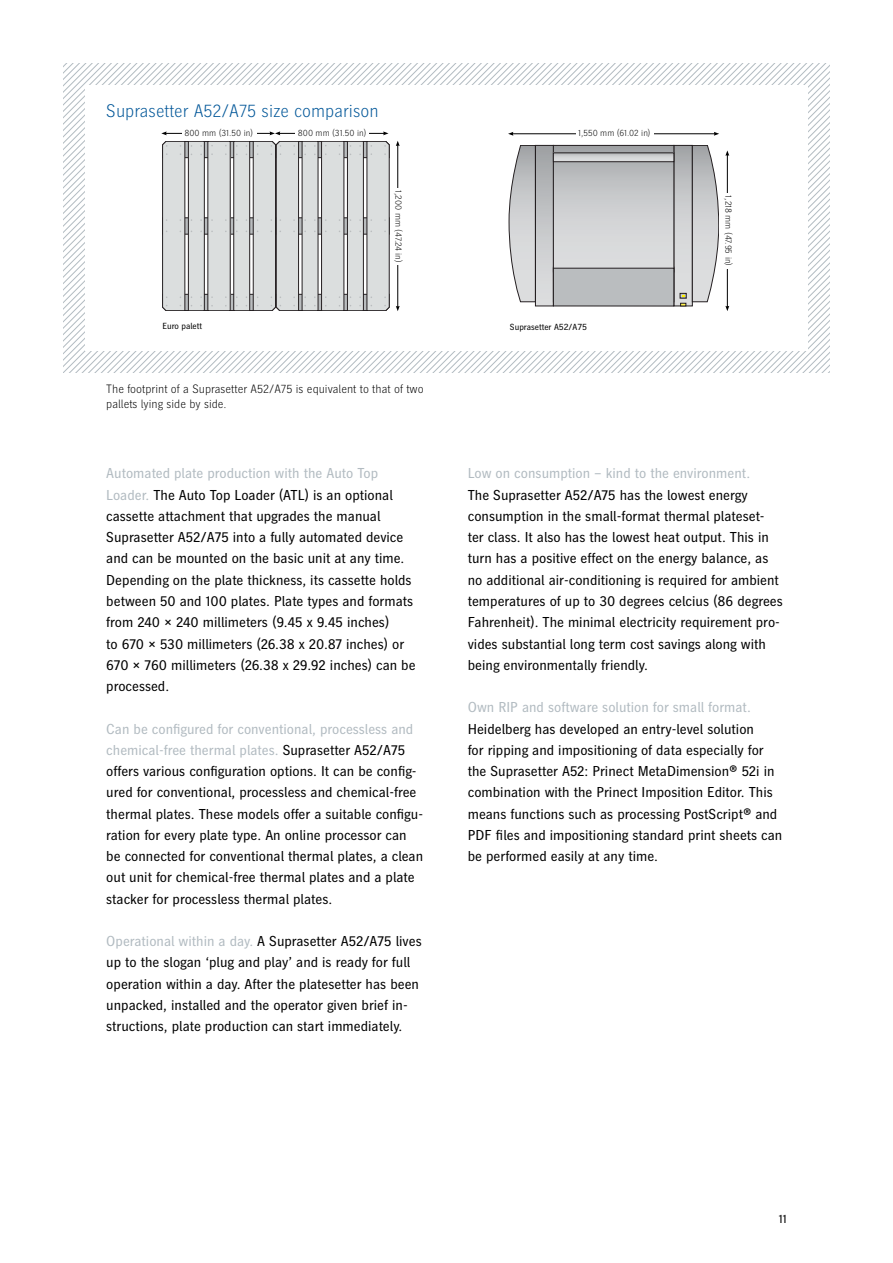
<style>
.page{position:relative;width:893px;height:1263px;background:#fff}
.page>*{position:absolute;margin:0;border:0;box-sizing:border-box;transform-origin:0 0}
.t1{font:300 18px "Heidelberg Gothic Ml";color:#005698}
.t2{font:14.25px/21.3px "Heidelberg Gothic Ml";color:#000}
.t3{font:14.25px "Heidelberg Gothic Ml";color:#b2bbc1}
.t4{font:300 12px/14.9px "Heidelberg Gothic Ml";color:#000}
.t5{font:12px "Heidelberg Gothic Ml";color:#000}
.t6{font:300 9px "Heidelberg Gothic Ml";color:#000}
.t7{font:8.7px "Heidelberg Gothic Ml";color:#000}
.s1{color:#b2bbc1}
</style>
<div class="page">
<svg style="left:64px;top:64px;width:765px;height:308px"></svg>
<div style="left:85px;top:85px;width:723px;height:266px;background:#fff"></div>
<svg style="left:509px;top:145px;width:210px;height:161px;background:#c1c2c4"></svg>
<svg style="left:162px;top:141px;width:227px;height:170px;background:#cacccd"></svg>
<hr style="left:279px;top:133px;width:105px;height:1px;background:#000">
<svg style="left:383px;top:131px;width:6px;height:4px"></svg>
<div style="left:295px;top:121px;width:74px;height:18px;background:#fff"></div>
<hr style="left:397px;top:145px;width:1px;height:162px;background:#000">
<svg style="left:396px;top:306px;width:4px;height:5px"></svg>
<svg style="left:396px;top:141px;width:4px;height:5px"></svg>
<div style="left:390px;top:188px;width:22px;height:77px;background:#fff"></div>
<hr style="left:165px;top:133px;width:106px;height:1px;background:#000">
<svg style="left:161px;top:131px;width:6px;height:4px"></svg>
<svg style="left:270px;top:131px;width:10px;height:4px"></svg>
<div style="left:182px;top:121px;width:74px;height:18px;background:#fff"></div>
<hr style="left:512px;top:133px;width:203px;height:1px;background:#000">
<svg style="left:508px;top:132px;width:5px;height:4px"></svg>
<svg style="left:714px;top:132px;width:5px;height:4px"></svg>
<div style="left:576px;top:125px;width:77px;height:14px;background:#fff"></div>
<hr style="left:727px;top:155px;width:1px;height:152px;background:#000">
<svg style="left:725px;top:306px;width:4px;height:5px"></svg>
<svg style="left:725px;top:150px;width:4px;height:6px"></svg>
<div style="left:721px;top:193px;width:22px;height:76px;background:#fff"></div>
<p class="t1" style="left:106px;top:101px;width:274px">Suprasetter A52/A75 size comparison</p>
<p class="t6" style="left:184px;top:128px;width:70px">800 mm (31.50 in)</p>
<p class="t6" style="left:298px;top:128px;width:70px">800 mm (31.50 in)</p>
<p class="t6" style="left:404px;top:190px;width:74px;rotate:90deg">1,200 mm (47.24 in)</p>
<p class="t6" style="left:578px;top:128px;width:74px">1,550 mm (61.02 in)</p>
<p class="t7" style="left:163px;top:321px;width:41px">Euro palett</p>
<p class="t7" style="left:510px;top:322px;width:79px">Suprasetter A52/A75</p>
<p class="t4" style="left:106px;top:382px;width:319px">The footprint of a Suprasetter A52/A75 is equivalent to that of two pallets lying side by side.</p>
<p class="t6" style="left:734px;top:195px;width:72px;rotate:90deg">1,218 mm (47.95 in)</p>
<p class="t2" style="left:106px;top:463px;width:311px"><span class="s1">Automated plate production with the Auto Top Loader.</span> The Auto Top Loader (ATL) is an optional cassette attachment that upgrades the manual Suprasetter A52/A75 into a fully automated device and can be mounted on the basic unit at any time.<br>Depending on the plate thickness, its cassette holds between 50 and 100 plates. Plate types and formats from 240 × 240 millimeters (9.45 x 9.45 inches)<br>to 670 × 530 millimeters (26.38 x 20.87 inches) or 670 × 760 millimeters (26.38 x 29.92 inches) can be processed.</p>
<p class="t2" style="left:106px;top:718px;width:318px"><span class="s1">Can be configured for conventional, processless and chemical-free thermal plates.</span> Suprasetter A52/A75 offers various configuration options. It can be config&shy;ured for conventional, processless and chemical-free thermal plates. These models offer a suitable configu&shy;ration for every plate type. An online processor can be connected for conventional thermal plates, a clean out unit for chemical-free thermal plates and a plate stacker for processless thermal plates.</p>
<p class="t2" style="left:106px;top:931px;width:317px"><span class="s1">Operational within a day.</span> A Suprasetter A52/A75 lives up to the slogan ‘plug and play’ and is ready for full operation within a day. After the platesetter has been unpacked, installed and the operator given brief in&shy;structions, plate production can start immediately.</p>
<p class="t3" style="left:468px;top:466px;width:284px">Low on consumption – kind to the environment.</p>
<p class="t2" style="left:468px;top:484px;width:317px">The Suprasetter A52/A75 has the lowest energy consumption in the small-format thermal plateset&shy;ter class. It also has the lowest heat output. This in turn has a positive effect on the energy balance, as no additional air-conditioning is required for ambient temperatures of up to 30 degrees celcius (86 degrees Fahrenheit). The minimal electricity requirement pro&shy;vides substantial long term cost savings along with being environmentally friendly.</p>
<p class="t3" style="left:468px;top:699px;width:285px">Own RIP and software solution for small format.</p>
<p class="t2" style="left:468px;top:718px;width:316px">Heidelberg has developed an entry-level solution<br>for ripping and impositioning of data especially for the Suprasetter A52: Prinect MetaDimension® 52i in combination with the Prinect Imposition Editor. This means functions such as processing PostScript® and PDF files and impositioning standard print sheets can be performed easily at any time.</p>
<p class="t5" style="left:779px;top:1212px;width:9px">11</p>
</div>
